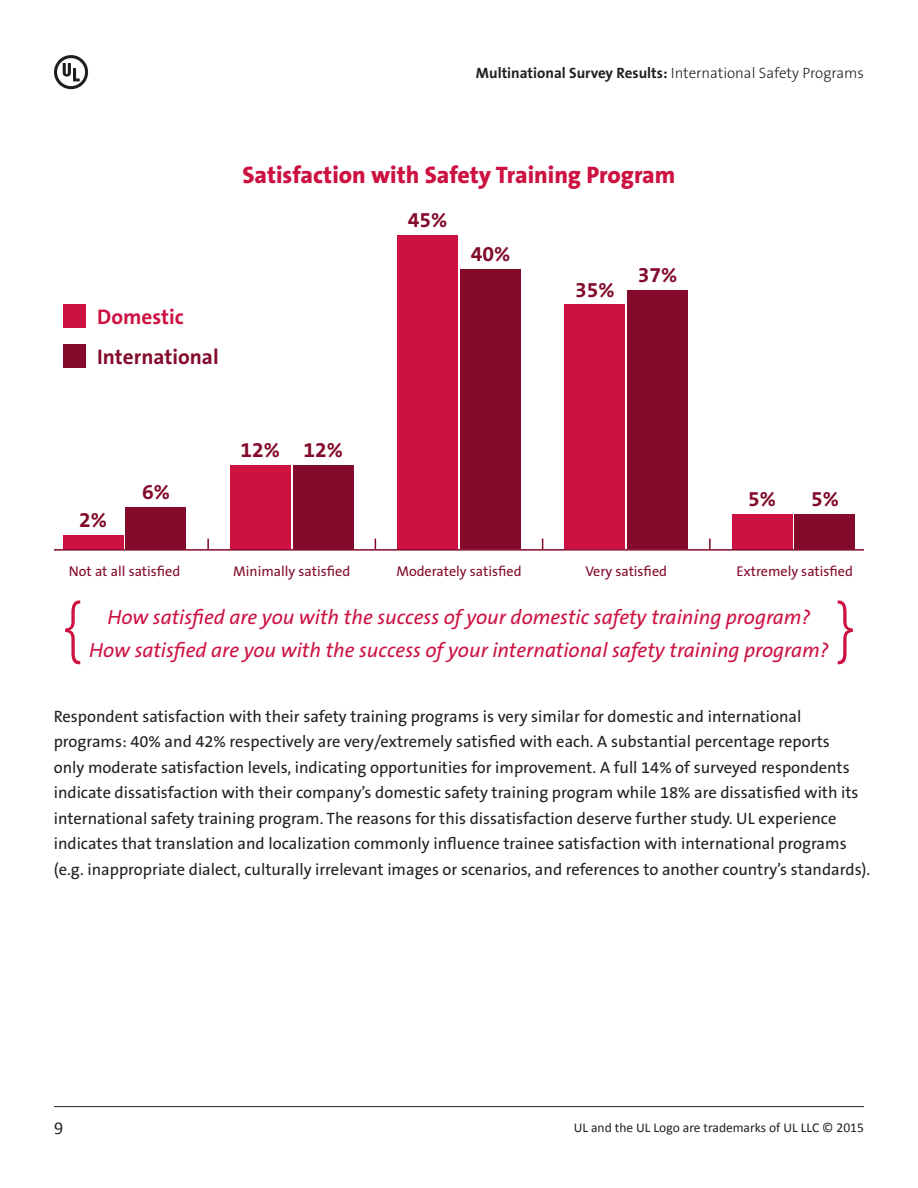
<style>
.page{position:relative;width:918px;height:1188px;background:#fff}
.page>*{position:absolute;margin:0;border:0;box-sizing:border-box;transform-origin:0 0}
.t1{font:800 24px "The Sans B8";color:#cd1141}
.t2{font:700 21.3px "The Sans B7";color:#830a2b}
.t3{font:700 21.3px "The Sans B7";color:#cd1141}
.t4{font:italic 20.55px "The Sans B5 Plain";color:#cd1141}
.t5{font:18px "Calibri";color:#231f20}
.t6{font:16.5px/25.5px "The Sans B5 Plain";color:#231f20}
.t7{font:700 15px "The Sans B7";color:#231f20}
.t8{font:14.25px "The Sans B5 Plain";color:#830a2b}
.t9{font:13.5px "Calibri";color:#231f20}
.s1{font-family:"The Sans B3";font-weight:300}
</style>
<div class="page">
<svg style="left:54px;top:55px;width:34px;height:34px"></svg>
<hr style="left:54px;top:1106px;width:810px;height:1px;background:#231f20">
<div style="left:63px;top:535px;width:60px;height:14px;background:#cd1141"></div>
<div style="left:126px;top:507px;width:60px;height:42px;background:#830a2b"></div>
<div style="left:230px;top:465px;width:60px;height:84px;background:#cd1141"></div>
<div style="left:293px;top:465px;width:60px;height:84px;background:#830a2b"></div>
<div style="left:397px;top:235px;width:61px;height:314px;background:#cd1141"></div>
<div style="left:460px;top:269px;width:61px;height:280px;background:#830a2b"></div>
<div style="left:565px;top:305px;width:60px;height:244px;background:#cd1141"></div>
<div style="left:628px;top:290px;width:60px;height:259px;background:#830a2b"></div>
<div style="left:732px;top:514px;width:60px;height:35px;background:#cd1141"></div>
<div style="left:795px;top:514px;width:60px;height:35px;background:#830a2b"></div>
<hr style="left:54px;top:549px;width:810px;height:2px;background:#830a2b">
<div style="left:63px;top:305px;width:22px;height:23px;background:#cd1141"></div>
<div style="left:63px;top:345px;width:22px;height:23px;background:#830a2b"></div>
<svg style="left:709px;top:539px;width:2px;height:10px"></svg>
<svg style="left:207px;top:539px;width:2px;height:10px"></svg>
<svg style="left:65px;top:600px;width:15px;height:64px"></svg>
<svg style="left:838px;top:600px;width:15px;height:64px"></svg>
<p class="t7" style="left:476px;top:65px;width:390px">Multinational Survey Results: <span class="s1">International Safety Programs</span></p>
<p class="t1" style="left:243px;top:162px;width:434px">Satisfaction with Safety Training Program</p>
<p class="t3" style="left:97px;top:306px;width:88px">Domestic</p>
<p class="t2" style="left:97px;top:346px;width:123px">International</p>
<p class="t2" style="left:79px;top:509px;width:29px">2%</p>
<p class="t2" style="left:142px;top:481px;width:29px">6%</p>
<p class="t2" style="left:241px;top:439px;width:41px">12%</p>
<p class="t2" style="left:303px;top:439px;width:41px">12%</p>
<p class="t2" style="left:408px;top:208px;width:41px">45%</p>
<p class="t2" style="left:471px;top:243px;width:41px">40%</p>
<p class="t2" style="left:575px;top:278px;width:41px">35%</p>
<p class="t2" style="left:638px;top:264px;width:41px">37%</p>
<p class="t2" style="left:748px;top:488px;width:29px">5%</p>
<p class="t2" style="left:811px;top:488px;width:29px">5%</p>
<p class="t8" style="left:69px;top:564px;width:113px">Not at all satisfied</p>
<p class="t8" style="left:233px;top:564px;width:118px">Minimally satisfied</p>
<p class="t8" style="left:396px;top:564px;width:127px">Moderately satisfied</p>
<p class="t8" style="left:585px;top:564px;width:83px">Very satisfied</p>
<p class="t8" style="left:737px;top:564px;width:118px">Extremely satisfied</p>
<p class="t4" style="left:107px;top:606px;width:705px">How satisfied are you with the success of your domestic safety training program?</p>
<p class="t4" style="left:89px;top:639px;width:741px">How satisfied are you with the success of your international safety training program?</p>
<p class="t6" style="left:54px;top:704px;width:749px">Respondent satisfaction with their safety training programs is very similar for domestic and international</p>
<p class="t6" style="left:54px;top:729px;width:806px">programs: 40% and 42% respectively are very/extremely satisfied with each. A substantial percentage reports only moderate satisfaction levels, indicating opportunities for improvement. A full 14% of surveyed respondents indicate dissatisfaction with their company’s domestic safety training program while 18% are dissatisfied with its international safety training program. The reasons for this dissatisfaction deserve further study. UL experience</p>
<p class="t6" style="left:54px;top:831px;width:818px">indicates that translation and localization commonly influence trainee satisfaction with international programs (e.g. inappropriate dialect, culturally irrelevant images or scenarios, and references to another country’s standards).</p>
<p class="t5" style="left:54px;top:1117px;width:11px">9</p>
<p class="t9" style="left:574px;top:1119px;width:292px">UL and the UL Logo are trademarks of UL LLC © 2015</p>
</div>
